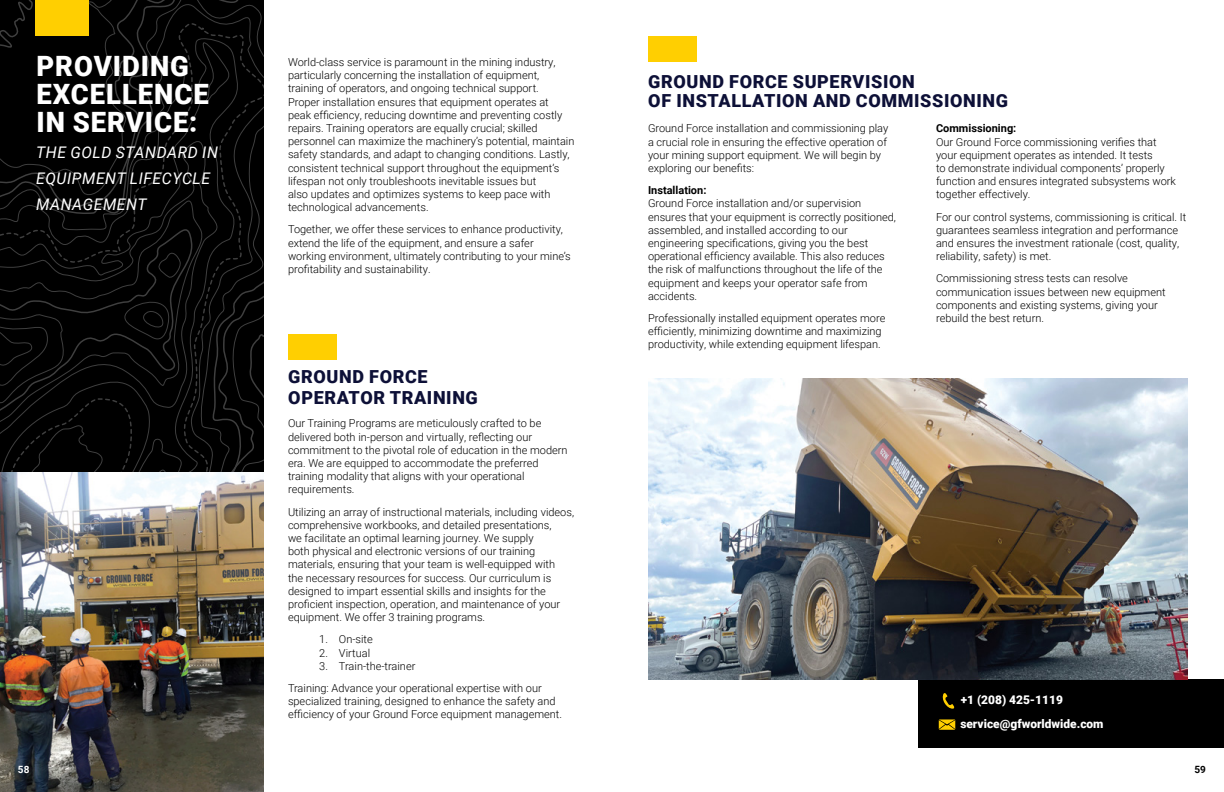
<style>
.page{position:relative;width:1224px;height:792px;background:#fff}
.page>*{position:absolute;margin:0;border:0;box-sizing:border-box;transform-origin:0 0}
.t1{font:900 28px/28px "Roboto";letter-spacing:.035em;color:#fff}
.t2{font:900 18px/21.6px "Roboto";letter-spacing:.035em;color:#0d1037}
.t3{font:italic 16px/26px "Roboto";letter-spacing:.035em;color:#fff}
.t4{font:900 11.9px "Roboto";color:#fff}
.t5{font:300 11px/13.2px "Roboto";color:#000}
.t6{font:700 11px "Roboto";color:#000}
.t7{font:700 10px "Roboto";color:#fff}
.t8{font:700 10px "Roboto";color:#000}
</style>
<div class="page">
<svg style="left:0;top:18px;width:264px;height:454px;background:#050505"></svg>
<svg style="left:0;top:30px;width:232px;height:442px;background:#040404"></svg>
<svg style="left:0;top:196px;width:204px;height:276px;background:#050505"></svg>
<svg style="left:0;top:217px;width:194px;height:203px;background:#050505"></svg>
<svg style="left:0;top:248px;width:182px;height:159px;background:#050505"></svg>
<div style="left:918px;top:680px;width:306px;height:68px;background:#000"></div>
<svg style="left:939px;top:719px;width:16px;height:11px"></svg>
<svg style="left:942px;top:693px;width:12px;height:16px"></svg>
<div style="left:35px;top:0;width:54px;height:36px;background:#ffcf01"></div>
<div style="left:288px;top:334px;width:48px;height:26px;background:#ffcf01"></div>
<img style="left:0;top:472px;width:264px;height:320px">
<div style="left:648px;top:36px;width:48px;height:26px;background:#ffcf01"></div>
<img style="left:648px;top:378px;width:540px;height:302px">
<h1 class="t1" style="left:36px;top:51px;width:174px">PROVIDING<br>EXCELLENCE<br>IN SERVICE:</h1>
<h3 class="t3" style="left:36px;top:138px;width:183px">THE GOLD STANDARD IN<br>EQUIPMENT LIFECYCLE<br>MANAGEMENT</h3>
<p class="t5" style="left:288px;top:55px;width:288px">World-class service is paramount in the mining industry, particularly concerning the installation of equipment, training of operators, and ongoing technical support.<br>Proper installation ensures that equipment operates at peak efficiency, reducing downtime and preventing costly repairs. Training operators are equally crucial; skilled personnel can maximize the machinery’s potential, maintain safety standards, and adapt to changing conditions. Lastly, consistent technical support throughout the equipment’s lifespan not only troubleshoots inevitable issues but<br>also updates and optimizes systems to keep pace with technological advancements.</p>
<p class="t5" style="left:288px;top:223px;width:284px">Together, we offer these services to enhance productivity, extend the life of the equipment, and ensure a safer working environment, ultimately contributing to your mine’s profitability and sustainability.</p>
<h2 class="t2" style="left:288px;top:365px;width:191px">GROUND FORCE<br>OPERATOR TRAINING</h2>
<p class="t5" style="left:288px;top:416px;width:281px">Our Training Programs are meticulously crafted to be delivered both in-person and virtually, reflecting our commitment to the pivotal role of education in the modern era. We are equipped to accommodate the preferred training modality that aligns with your operational requirements.</p>
<p class="t5" style="left:288px;top:505px;width:288px">Utilizing an array of instructional materials, including videos, comprehensive workbooks, and detailed presentations,<br>we facilitate an optimal learning journey. We supply<br>both physical and electronic versions of our training materials, ensuring that your team is well-equipped with<br>the necessary resources for success. Our curriculum is designed to impart essential skills and insights for the proficient inspection, operation, and maintenance of your equipment. We offer 3 training programs.</p>
<p class="t5" style="left:319px;top:632px;width:55px">1. On-site</p>
<p class="t5" style="left:319px;top:646px;width:52px">2. Virtual</p>
<p class="t5" style="left:288px;top:654px;width:255px;line-height:22.2px;text-indent:31px">3. Train-the-trainer<br>Training: Advance your operational expertise with our</p>
<p class="t5" style="left:288px;top:694px;width:276px">specialized training, designed to enhance the safety and efficiency of your Ground Force equipment management.</p>
<h2 class="t2" style="left:648px;top:71px;width:361px;line-height:19px">GROUND FORCE SUPERVISION<br>OF INSTALLATION AND COMMISSIONING</h2>
<p class="t6" style="left:936px;top:121px;width:82px">Commissioning:</p>
<p class="t5" style="left:936px;top:135px;width:241px">Our Ground Force commissioning verifies that your equipment operates as intended. It tests<br>to demonstrate individual components’ properly function and ensures integrated subsystems work together effectively.</p>
<p class="t5" style="left:936px;top:210px;width:252px">For our control systems, commissioning is critical. It guarantees seamless integration and performance and ensures the investment rationale (cost, quality, reliability, safety) is met.</p>
<p class="t5" style="left:936px;top:271px;width:231px">Commissioning stress tests can resolve communication issues between new equipment components and existing systems, giving your rebuild the best return.</p>
<p class="t5" style="left:648px;top:121px;width:242px">Ground Force installation and commissioning play a crucial role in ensuring the effective operation of your mining support equipment. We will begin by exploring our benefits:</p>
<p class="t6" style="left:648px;top:183px;width:60px">Installation:</p>
<p class="t5" style="left:648px;top:196px;width:250px">Ground Force installation and/or supervision ensures that your equipment is correctly positioned, assembled, and installed according to our engineering specifications, giving you the best operational efficiency available. This also reduces the risk of malfunctions throughout the life of the equipment and keeps your operator safe from accidents.</p>
<p class="t5" style="left:648px;top:311px;width:239px">Professionally installed equipment operates more efficiently, minimizing downtime and maximizing productivity, while extending equipment lifespan.</p>
<p class="t4" style="left:961px;top:691px;width:104px">+1 (208) 425-1119</p>
<p class="t4" style="left:960px;top:715px;width:145px">service@gfworldwide.com</p>
<p class="t7" style="left:18px;top:763px;width:13px">58</p>
<p class="t8" style="left:1195px;top:763px;width:13px">59</p>
</div>
